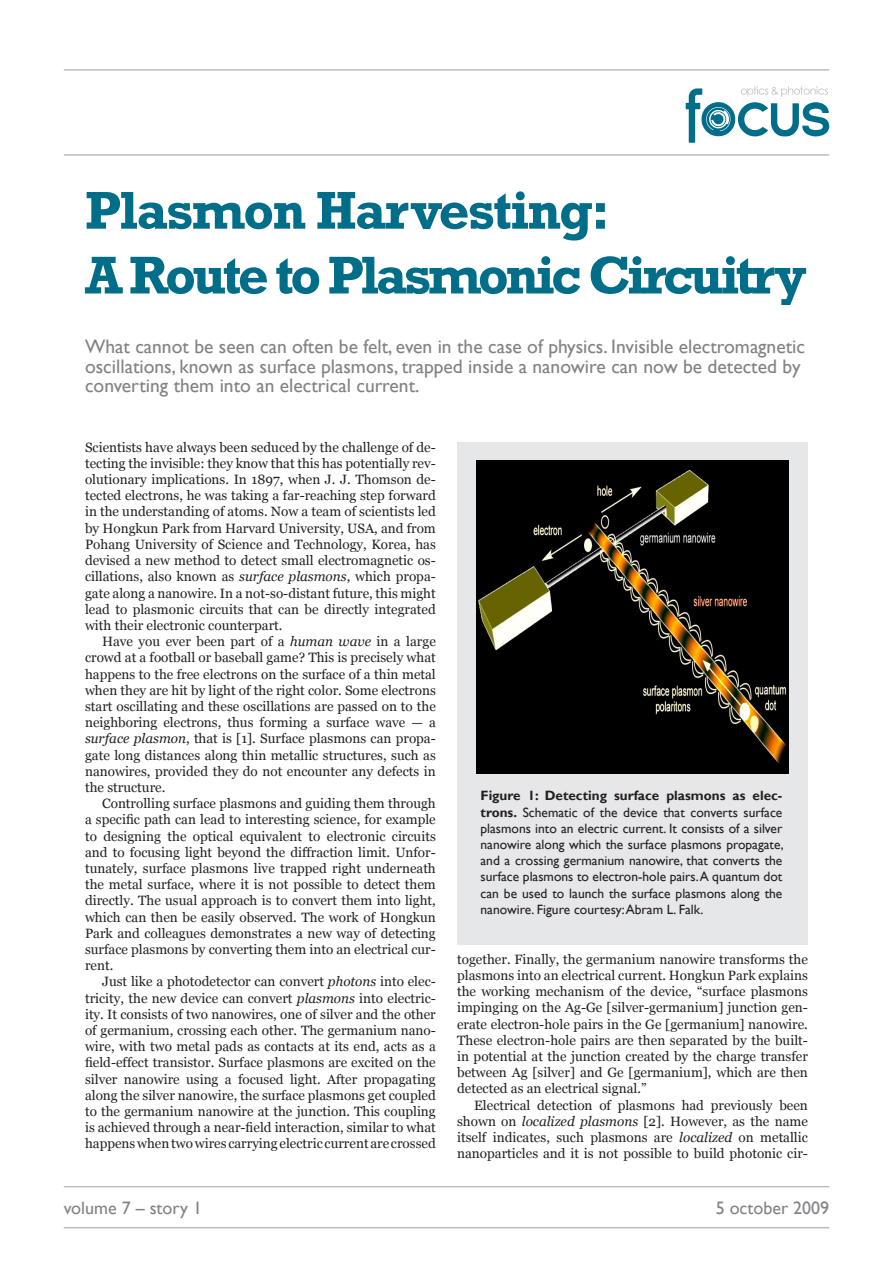
<style>
.page{position:relative;width:893px;height:1263px;background:#fff}
.page>*{position:absolute;margin:0;border:0;box-sizing:border-box;transform-origin:0 0}
.t1{font:700 54px "Rockwell";letter-spacing:-.065em;color:#006d89}
.t2{font:700 54px "Rockwell";letter-spacing:-.035em;color:#006d89}
.t3{font:19.5px/19.5px "Gill Sans";color:#808285}
.t4{font:18px "Gill Sans";color:#808285}
.t5{font:13.5px/16.2px "Georgia";color:#231f20;text-align:justify}
.t6{font:13.5px/16.2px "Gill Sans";color:#231f20;text-align:justify}
.s1{font-style:italic}
.s2{font-weight:700}
</style>
<div class="page">
<svg style="left:686px;top:86px;width:143px;height:57px"></svg>
<hr style="left:64px;top:154px;width:765px;height:2px;background:#bcbdc0">
<hr style="left:64px;top:1227px;width:765px;height:1px;background:#bcbdc0">
<hr style="left:64px;top:69px;width:765px;height:2px;background:#bcbdc0">
<hr style="left:64px;top:1186px;width:765px;height:1px;background:#bcbdc0">
<div style="left:457px;top:442px;width:351px;height:503px;background:#e6e7e9"></div>
<img style="left:476px;top:461px;width:313px;height:312px">
<p class="t2" style="left:85px;top:178px;width:526px">Plasmon Harvesting:</p>
<p class="t1" style="left:85px;top:243px;width:723px">A Route to Plasmonic Circuitry</p>
<p class="t3" style="left:85px;top:337px;width:721px">What cannot be seen can often be felt, even in the case of physics. Invisible electromagnetic oscillations, known as surface plasmons, trapped inside a nanowire can now be detected by converting them into an electrical current.</p>
<p class="t5" style="left:85px;top:439px;width:352px">Scientists have always been seduced by the challenge of de&shy;tecting the invisible: they know that this has potentially rev&shy;olutionary implications. In 1897, when J. J. Thomson de&shy;tected electrons, he was taking a far-reaching step forward in the understanding of atoms. Now a team of scientists led by Hongkun Park from Harvard University, USA, and from Pohang University of Science and Technology, Korea, has devised a new method to detect small electromagnetic os&shy;cillations, also known as <span class="s1">surface plasmons</span>, which propa&shy;gate along a nanowire. In a not-so-distant future, this might lead to plasmonic circuits that can be directly integrated with their electronic counterpart.</p>
<p class="t5" style="left:85px;top:634px;width:352px;text-indent:17px">Have you ever been part of a <span class="s1">human wave</span> in a large crowd at a football or baseball game? This is precisely what happens to the free electrons on the surface of a thin metal when they are hit by light of the right color. Some electrons start oscillating and these oscillations are passed on to the neighboring electrons, thus forming a surface wave — a <span class="s1">surface plasmon</span>, that is [1]. Surface plasmons can propa&shy;gate long distances along thin metallic structures, such as nanowires, provided they do not encounter any defects in the structure.</p>
<p class="t5" style="left:85px;top:796px;width:352px;text-indent:17px">Controlling surface plasmons and guiding them through a specific path can lead to interesting science, for example to designing the optical equivalent to electronic circuits and to focusing light beyond the diffraction limit. Unfor&shy;tunately, surface plasmons live trapped right underneath the metal surface, where it is not possible to detect them directly. The usual approach is to convert them into light, which can then be easily observed. The work of Hongkun Park and colleagues demonstrates a new way of detecting surface plasmons by converting them into an electrical cur&shy;rent.</p>
<p class="t5" style="left:85px;top:974px;width:352px;text-indent:17px">Just like a photodetector can convert <span class="s1">photons</span> into elec&shy;tricity, the new device can convert <span class="s1">plasmons</span> into electric&shy;ity. It consists of two nanowires, one of silver and the other of germanium, crossing each other. The germanium nano&shy;wire, with two metal pads as contacts at its end, acts as a field-effect transistor. Surface plasmons are excited on the silver nanowire using a focused light. After propagating along the silver nanowire, the surface plasmons get coupled to the germanium nanowire at the junction. This coupling is achieved through a near-field interaction, similar to what happens when two wires carrying electric current are crossed</p>
<p class="t6" style="left:480px;top:788px;width:305px"><span class="s2">Figure 1: Detecting surface plasmons as elec&shy;trons.</span> Schematic of the device that converts surface plasmons into an electric current. It consists of a silver nanowire along which the surface plasmons propagate, and a crossing germanium nanowire, that converts the surface plasmons to electron-hole pairs. A quantum dot can be used to launch the surface plasmons along the nanowire. Figure courtesy: Abram L. Falk.</p>
<p class="t5" style="left:457px;top:951px;width:352px">together. Finally, the germanium nanowire transforms the plasmons into an electrical current. Hongkun Park explains the working mechanism of the device, “surface plasmons impinging on the Ag-Ge [silver-germanium] junction gen&shy;erate electron-hole pairs in the Ge [germanium] nanowire.<br>These electron-hole pairs are then separated by the built&shy;in potential at the junction created by the charge transfer between Ag [silver] and Ge [germanium], which are then detected as an electrical signal.”</p>
<p class="t5" style="left:457px;top:1097px;width:352px;text-indent:17px">Electrical detection of plasmons had previously been shown on <span class="s1">localized plasmons</span> [2]. However, as the name itself indicates, such plasmons are <span class="s1">localized</span> on metallic nanoparticles and it is not possible to build photonic cir-</p>
<p class="t4" style="left:64px;top:1197px;width:140px">volume 7 – story 1</p>
<p class="t4" style="left:716px;top:1197px;width:115px">5 october 2009</p>
</div>
